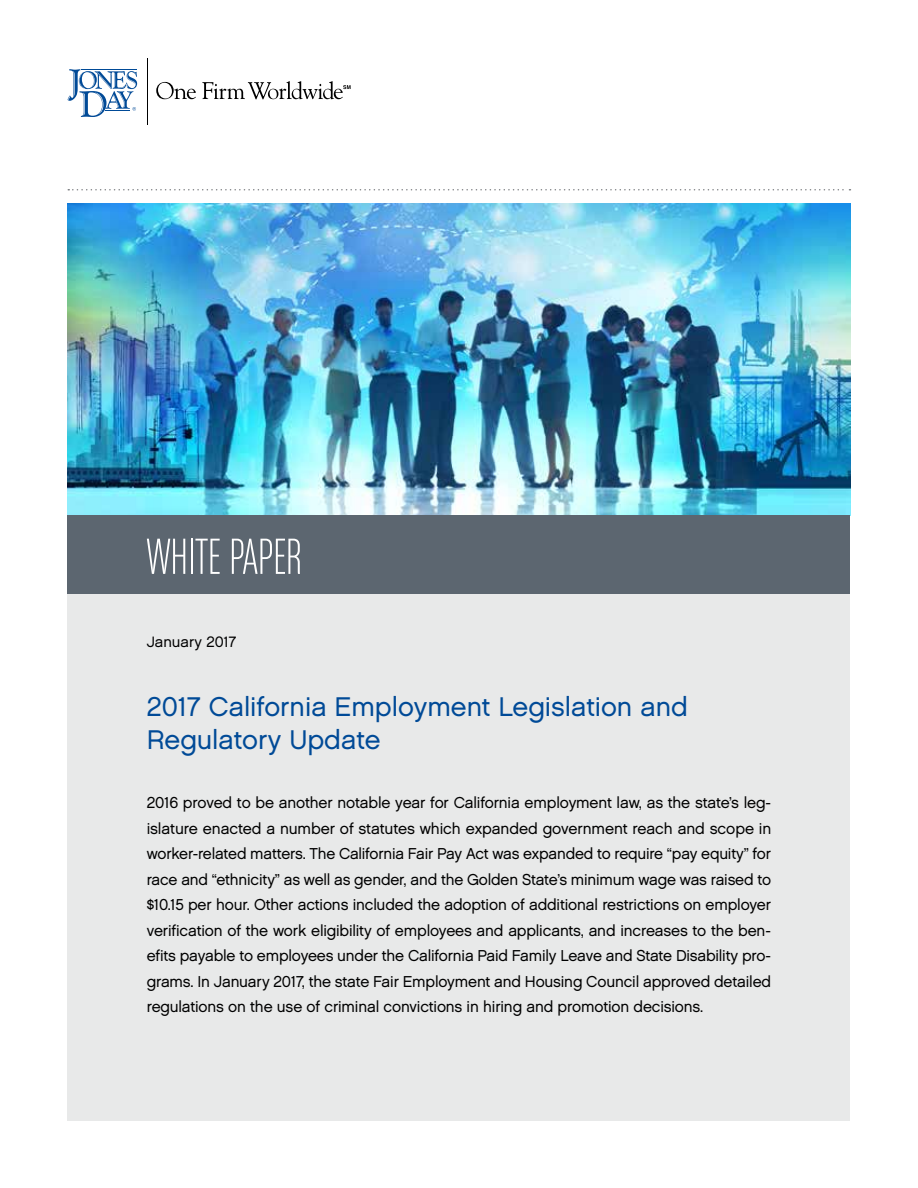
<style>
.page{position:relative;width:918px;height:1188px;background:#fff}
.page>*{position:absolute;margin:0;border:0;box-sizing:border-box;transform-origin:0 0}
.t1{font:54px "Chalet Comprime Milan Sixty";color:#fff}
.t2{font:27px/33px "Chalet London Nineteen Sixty";color:#004a97}
.t3{font:15.75px/25.5px "Chalet London Nineteen Sixty";letter-spacing:-.01em;color:#000;text-align:justify}
.t4{font:15px "Chalet London Nineteen Sixty";color:#000}
</style>
<div class="page">
<hr style="left:147px;top:58px;width:1px;height:66px;background:#000">
<svg style="left:156px;top:82px;width:40px;height:17px"></svg>
<svg style="left:202px;top:81px;width:149px;height:18px"></svg>
<svg style="left:68px;top:69px;width:69px;height:48px"></svg>
<svg style="left:68px;top:189px;width:782px;height:1px"></svg>
<div style="left:68px;top:516px;width:782px;height:604px;background:#e8e9e9"></div>
<img style="left:68px;top:203px;width:782px;height:313px">
<div style="left:68px;top:516px;width:782px;height:78px;background:#5c6670"></div>
<h1 class="t1" style="left:147px;top:527px;width:156px">WHITE PAPER</h1>
<p class="t4" style="left:147px;top:633px;width:91px">January 2017</p>
<h2 class="t2" style="left:147px;top:690px;width:543px">2017 California Employment Legislation and<br>Regulatory Update</h2>
<p class="t3" style="left:147px;top:790px;width:626px">2016 proved to be another notable year for California employment law, as the state’s leg&shy;islature enacted a number of statutes which expanded government reach and scope in worker-related matters. The California Fair Pay Act was expanded to require “pay equity” for race and “ethnicity” as well as gender, and the Golden State’s minimum wage was raised to $10.15 per hour. Other actions included the adoption of additional restrictions on employer verification of the work eligibility of employees and applicants, and increases to the ben&shy;efits payable to employees under the California Paid Family Leave and State Disability pro&shy;grams. In January 2017, the state Fair Employment and Housing Council approved detailed regulations on the use of criminal convictions in hiring and promotion decisions.</p>
</div>
